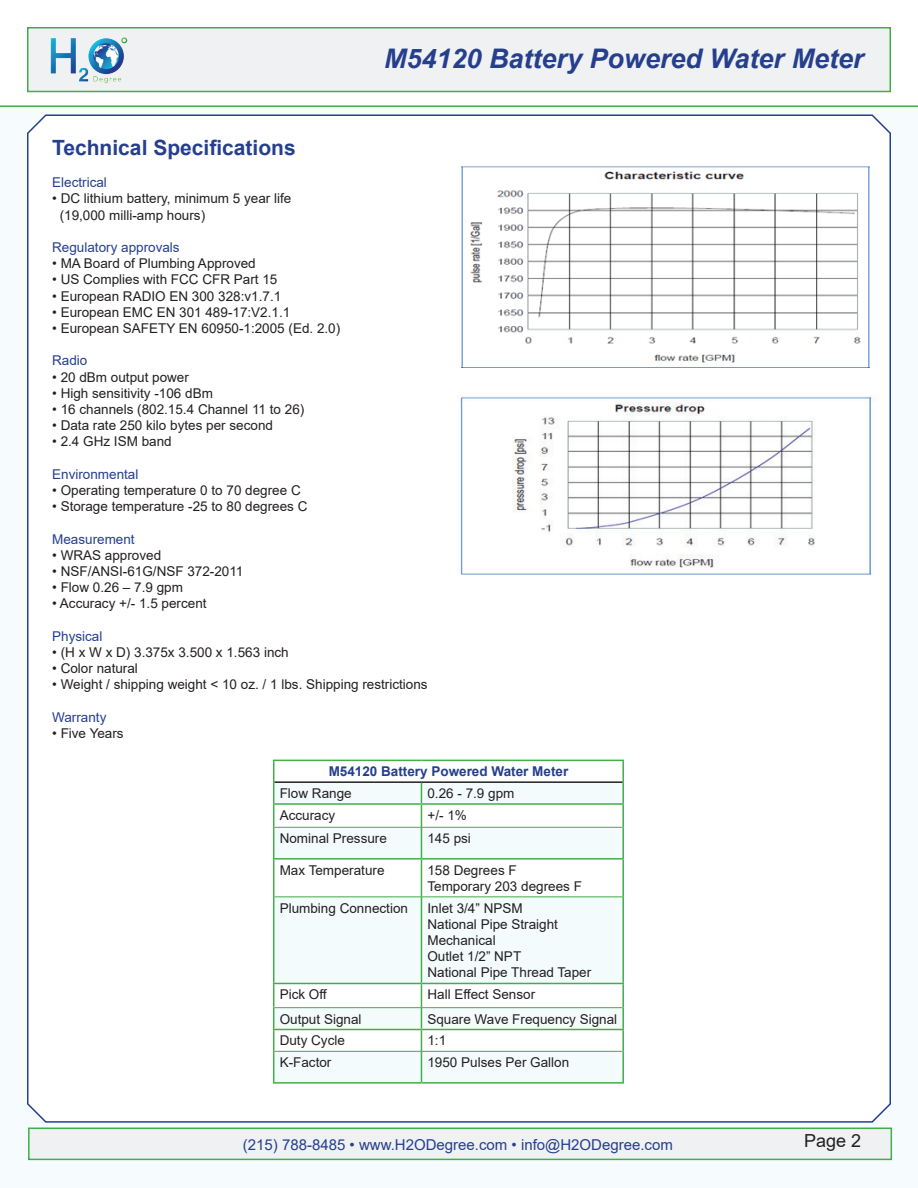
<style>
.page{position:relative;width:918px;height:1188px;background:#fff}
.page>*{position:absolute;margin:0;border:0;box-sizing:border-box;transform-origin:0 0}
.t1{font:italic 700 27px "Arial";color:#253f8e}
.t2{font:700 21px "Arial";color:#253f8e}
.t3{font:18px "Arial";color:#231f20}
.t4{font:15px "Arial";color:#253f8e}
.t5{font:13.5px/16.2px "Arial";color:#231f20}
.t6{font:13.5px "Arial";color:#253f8e}
.t7{font:700 13.5px "Arial";color:#253f8e}
</style>
<div class="page">
<div style="left:0;top:107px;width:918px;height:1081px;background:#f6fbfe"></div>
<div style="left:28px;top:1128px;width:864px;height:32px;background:#f0f1f2;border:2px solid #40ae49"></div>
<hr style="left:0;top:105px;width:918px;height:2px;background:#40ae49">
<div style="left:27px;top:114px;width:864px;height:1009px;background:#fff"></div>
<div style="left:27px;top:27px;width:864px;height:65px;background:#f0f1f2;border:2px solid #40ae49"></div>
<img style="left:50px;top:37px;width:77px;height:47px">
<img style="left:457px;top:395px;width:419px;height:183px">
<img style="left:462px;top:167px;width:408px;height:200px">
<svg style="left:274px;top:783px;width:348px;height:299px"></svg>
<hr style="left:273px;top:760px;width:148px;height:1px;background:#40ae49">
<hr style="left:421px;top:760px;width:203px;height:1px;background:#40ae49">
<hr style="left:622px;top:761px;width:2px;height:21px;background:#40ae49">
<hr style="left:622px;top:782px;width:2px;height:21px;background:#40ae49">
<hr style="left:273px;top:803px;width:148px;height:2px;background:#40ae49">
<svg style="left:273px;top:761px;width:1px;height:66px"></svg>
<hr style="left:421px;top:803px;width:203px;height:2px;background:#40ae49">
<svg style="left:421px;top:783px;width:1px;height:44px"></svg>
<hr style="left:622px;top:805px;width:2px;height:22px;background:#40ae49">
<hr style="left:273px;top:827px;width:1px;height:31px;background:#40ae49">
<hr style="left:421px;top:827px;width:1px;height:31px;background:#40ae49">
<hr style="left:622px;top:827px;width:2px;height:31px;background:#40ae49">
<hr style="left:273px;top:858px;width:148px;height:2px;background:#40ae49">
<hr style="left:273px;top:860px;width:1px;height:37px;background:#40ae49">
<hr style="left:421px;top:858px;width:203px;height:2px;background:#40ae49">
<hr style="left:421px;top:860px;width:1px;height:37px;background:#40ae49">
<hr style="left:622px;top:860px;width:2px;height:37px;background:#40ae49">
<hr style="left:273px;top:897px;width:1px;height:86px;background:#40ae49">
<hr style="left:421px;top:897px;width:1px;height:86px;background:#40ae49">
<hr style="left:622px;top:897px;width:2px;height:86px;background:#40ae49">
<hr style="left:273px;top:983px;width:148px;height:1px;background:#40ae49">
<hr style="left:421px;top:983px;width:203px;height:1px;background:#40ae49">
<hr style="left:622px;top:984px;width:2px;height:24px;background:#40ae49">
<hr style="left:622px;top:1008px;width:2px;height:21px;background:#40ae49">
<hr style="left:273px;top:1029px;width:148px;height:1px;background:#40ae49">
<svg style="left:273px;top:984px;width:1px;height:67px"></svg>
<hr style="left:421px;top:1029px;width:203px;height:1px;background:#40ae49">
<svg style="left:421px;top:984px;width:1px;height:67px"></svg>
<hr style="left:622px;top:1030px;width:2px;height:21px;background:#40ae49">
<hr style="left:273px;top:1051px;width:1px;height:31px;background:#40ae49">
<hr style="left:421px;top:1052px;width:1px;height:30px;background:#40ae49">
<hr style="left:622px;top:1051px;width:2px;height:31px;background:#40ae49">
<hr style="left:273px;top:1082px;width:148px;height:2px;background:#40ae49">
<hr style="left:421px;top:1082px;width:203px;height:2px;background:#40ae49">
<hr style="left:274px;top:781px;width:147px;height:2px;background:#231f20">
<hr style="left:421px;top:781px;width:201px;height:2px;background:#231f20">
<hr style="left:274px;top:827px;width:147px;height:1px;background:#40ae49">
<hr style="left:421px;top:827px;width:201px;height:1px;background:#40ae49">
<hr style="left:274px;top:897px;width:147px;height:1px;background:#40ae49">
<hr style="left:421px;top:897px;width:201px;height:1px;background:#40ae49">
<hr style="left:274px;top:1007px;width:147px;height:1px;background:#40ae49">
<hr style="left:421px;top:1007px;width:201px;height:1px;background:#40ae49">
<hr style="left:274px;top:1051px;width:147px;height:1px;background:#40ae49">
<hr style="left:421px;top:1051px;width:201px;height:1px;background:#40ae49">
<h1 class="t1" style="left:384px;top:40px;width:481px">M54120 Battery Powered Water Meter</h1>
<h2 class="t2" style="left:52px;top:133px;width:245px">Technical Specifications</h2>
<p class="t6" style="left:52px;top:173px;width:56px">Electrical</p>
<p class="t5" style="left:60px;top:190px;width:233px;text-indent:-8px">• DC lithium battery, minimum 5 year life (19,000 milli-amp hours)</p>
<p class="t6" style="left:52px;top:238px;width:129px">Regulatory approvals</p>
<p class="t5" style="left:52px;top:255px;width:205px">• MA Board of Plumbing Approved</p>
<p class="t5" style="left:52px;top:271px;width:227px">• US Complies with FCC CFR Part 15</p>
<p class="t5" style="left:52px;top:288px;width:231px">• European RADIO EN 300 328:v1.7.1</p>
<p class="t5" style="left:52px;top:304px;width:240px">• European EMC EN 301 489-17:V2.1.1</p>
<p class="t5" style="left:52px;top:320px;width:290px">• European SAFETY EN 60950-1:2005 (Ed. 2.0)</p>
<p class="t6" style="left:52px;top:351px;width:37px">Radio</p>
<p class="t5" style="left:52px;top:369px;width:138px">• 20 dBm output power</p>
<p class="t5" style="left:52px;top:385px;width:162px">• High sensitivity -106 dBm</p>
<p class="t5" style="left:52px;top:401px;width:254px">• 16 channels (802.15.4 Channel 11 to 26)</p>
<p class="t5" style="left:52px;top:417px;width:222px">• Data rate 250 kilo bytes per second</p>
<p class="t5" style="left:52px;top:433px;width:121px">• 2.4 GHz ISM band</p>
<p class="t6" style="left:52px;top:465px;width:88px">Environmental</p>
<p class="t5" style="left:52px;top:482px;width:250px">• Operating temperature 0 to 70 degree C</p>
<p class="t5" style="left:52px;top:498px;width:257px">• Storage temperature -25 to 80 degrees C</p>
<p class="t6" style="left:52px;top:530px;width:84px">Measurement</p>
<p class="t5" style="left:52px;top:547px;width:111px">• WRAS approved</p>
<p class="t5" style="left:52px;top:563px;width:193px">• NSF/ANSI-61G/NSF 372-2011</p>
<p class="t5" style="left:52px;top:579px;width:132px">• Flow 0.26 – 7.9 gpm</p>
<p class="t5" style="left:52px;top:595px;width:156px">• Accuracy +/- 1.5 percent</p>
<p class="t6" style="left:52px;top:627px;width:52px">Physical</p>
<p class="t5" style="left:52px;top:644px;width:238px">• (H x W x D) 3.375x 3.500 x 1.563 inch</p>
<p class="t5" style="left:52px;top:660px;width:87px">• Color natural</p>
<p class="t5" style="left:52px;top:676px;width:377px">• Weight / shipping weight &lt; 10 oz. / 1 lbs. Shipping restrictions</p>
<p class="t6" style="left:52px;top:708px;width:56px">Warranty</p>
<p class="t5" style="left:52px;top:725px;width:73px">• Five Years</p>
<p class="t7" style="left:329px;top:762px;width:241px">M54120 Battery Powered Water Meter</p>
<p class="t5" style="left:280px;top:785px;width:74px">Flow Range</p>
<p class="t5" style="left:427px;top:785px;width:89px">0.26 - 7.9 gpm</p>
<p class="t5" style="left:280px;top:807px;width:57px">Accuracy</p>
<p class="t5" style="left:427px;top:807px;width:41px">+/- 1%</p>
<p class="t5" style="left:280px;top:830px;width:109px">Nominal Pressure</p>
<p class="t5" style="left:427px;top:830px;width:45px">145 psi</p>
<p class="t5" style="left:280px;top:862px;width:106px">Max Temperature</p>
<p class="t5" style="left:427px;top:862px;width:156px">158 Degrees F<br>Temporary 203 degrees F</p>
<p class="t5" style="left:280px;top:900px;width:130px">Plumbing Connection</p>
<p class="t5" style="left:427px;top:900px;width:165px">Inlet 3/4” NPSM<br>National Pipe Straight<br>Mechanical<br>Outlet 1/2” NPT<br>National Pipe Thread Taper</p>
<p class="t5" style="left:280px;top:986px;width:49px">Pick Off</p>
<p class="t5" style="left:427px;top:986px;width:109px">Hall Effect Sensor</p>
<p class="t5" style="left:280px;top:1011px;width:83px">Output Signal</p>
<p class="t5" style="left:427px;top:1011px;width:191px">Square Wave Frequency Signal</p>
<p class="t5" style="left:280px;top:1032px;width:67px">Duty Cycle</p>
<p class="t5" style="left:427px;top:1032px;width:20px">1:1</p>
<p class="t5" style="left:280px;top:1054px;width:53px">K-Factor</p>
<p class="t5" style="left:427px;top:1054px;width:143px">1950 Pulses Per Gallon</p>
<p class="t4" style="left:243px;top:1134px;width:432px">(215) 788-8485 • www.H2ODegree.com • info@H2ODegree.com</p>
<h3 class="t3" style="left:804px;top:1128px;width:59px">Page 2</h3>
</div>
